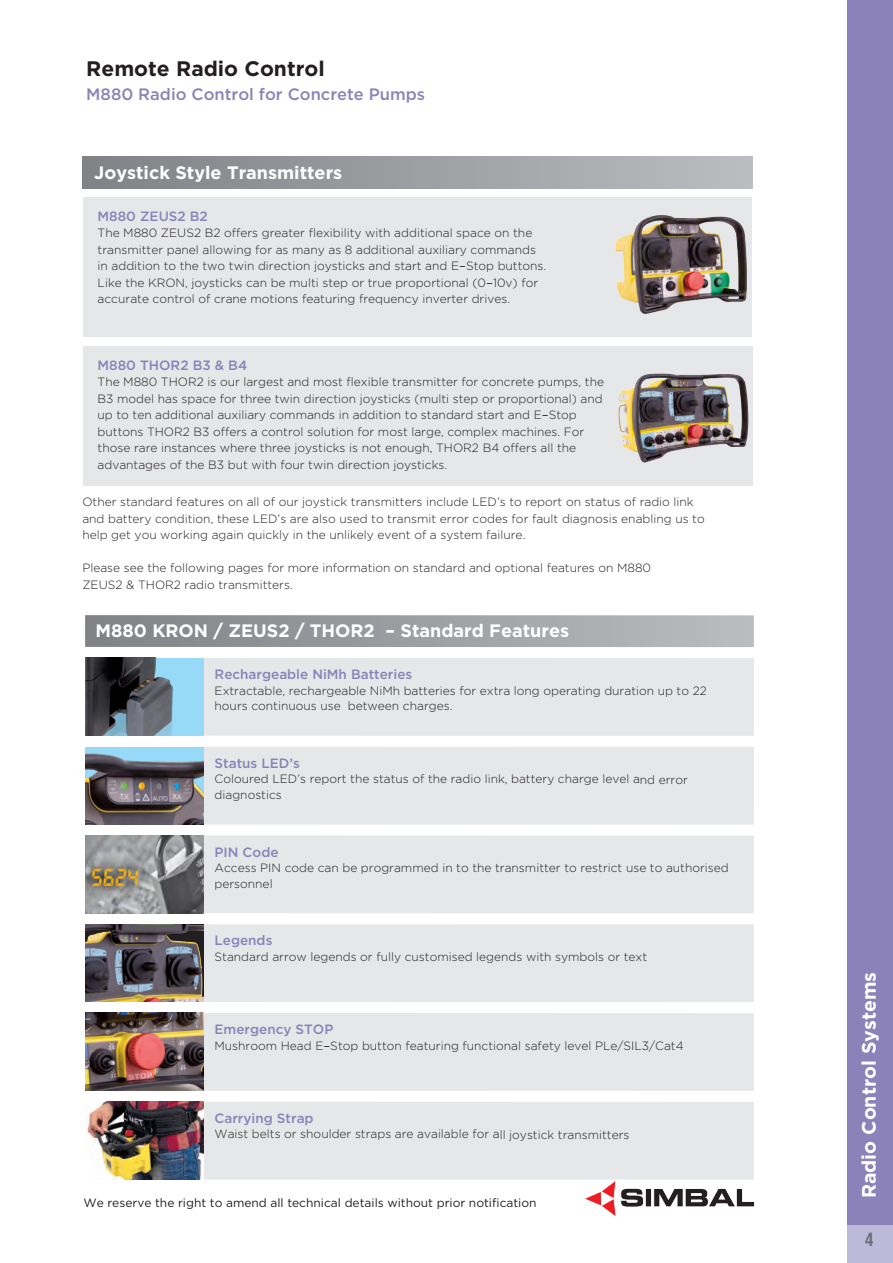
<style>
.page{position:relative;width:893px;height:1263px;background:#fff}
.page>*{position:absolute;margin:0;border:0;box-sizing:border-box;transform-origin:0 0}
.t1{font:700 21px "Gotham";color:#231f20}
.t2{font:700 19.5px "Gotham";color:#fff}
.t3{font:700 18px "Gotham";color:#fff}
.t4{font:700 condensed 18px "Swiss 721 BT";color:rgb(35 31 32/.5)}
.t5{font:500 16.5px "Gotham";color:#8b82b9}
.t6{font:500 13.5px "Gotham";color:#8b82b9}
.t7{font:300 12px/16.5px "Gotham";color:#231f20}
.t8{font:12px "Gotham";color:#231f20}
.s1{font-family:"Lucida Grande";font-weight:400}
</style>
<div class="page">
<div style="left:848px;top:0;width:45px;height:1263px;background:#8b82b9"></div>
<div style="left:848px;top:1225px;width:45px;height:38px;background:#bdb9d9"></div>
<svg style="left:585px;top:1181px;width:170px;height:36px"></svg>
<div style="left:85px;top:615px;width:669px;height:32px;background:linear-gradient(to right,#7f8184,#bbbcc0)"></div>
<div style="left:124px;top:658px;width:630px;height:78px;background:#e6e7e9"></div>
<div style="left:124px;top:747px;width:630px;height:78px;background:#e6e7e9"></div>
<div style="left:124px;top:835px;width:630px;height:78px;background:#e6e7e9"></div>
<div style="left:124px;top:924px;width:630px;height:78px;background:#e6e7e9"></div>
<div style="left:124px;top:1013px;width:630px;height:78px;background:#e6e7e9"></div>
<div style="left:124px;top:1102px;width:630px;height:78px;background:#e6e7e9"></div>
<div style="left:83px;top:198px;width:669px;height:139px;background:#e6e7e9"></div>
<div style="left:82px;top:156px;width:670px;height:32px;background:linear-gradient(to right,#7f8184,#bbbcc0)"></div>
<div style="left:83px;top:347px;width:669px;height:139px;background:#e6e7e9"></div>
<img style="left:85px;top:658px;width:119px;height:78px">
<img style="left:85px;top:747px;width:119px;height:77px">
<img style="left:85px;top:835px;width:119px;height:78px">
<img style="left:85px;top:924px;width:119px;height:78px">
<img style="left:85px;top:1013px;width:119px;height:78px">
<img style="left:87px;top:1102px;width:117px;height:77px">
<img style="left:615px;top:215px;width:132px;height:99px">
<img style="left:618px;top:373px;width:131px;height:90px">
<h1 class="t1" style="left:86px;top:57px;width:240px">Remote Radio Control</h1>
<h3 class="t5" style="left:86px;top:85px;width:340px">M880 Radio Control for Concrete Pumps</h3>
<h3 class="t3" style="left:94px;top:162px;width:250px">Joystick Style Transmitters</h3>
<p class="t6" style="left:98px;top:208px;width:112px">M880 ZEUS2 B2</p>
<p class="t7" style="left:98px;top:225px;width:450px">The M880 ZEUS2 B2 offers greater flexibility with additional space on the transmitter panel allowing for as many as 8 additional auxiliary commands in addition to the two twin direction joysticks and start and E<span class="s1">-</span>Stop buttons.<br>Like the KRON, joysticks can be multi step or true proportional (0<span class="s1">-</span>10v) for accurate control of crane motions featuring frequency inverter drives.</p>
<p class="t6" style="left:98px;top:357px;width:151px">M880 THOR2 B3 &amp; B4</p>
<p class="t7" style="left:98px;top:374px;width:508px">The M880 THOR2 is our largest and most flexible transmitter for concrete pumps, the B3 model has space for three twin direction joysticks (multi step or proportional) and up to ten additional auxiliary commands in addition to standard start and E<span class="s1">-</span>Stop buttons THOR2 B3 offers a control solution for most large, complex machines. For those rare instances where three joysticks is not enough, THOR2 B4 offers all the advantages of the B3 but with four twin direction joysticks.</p>
<p class="t7" style="left:82px;top:494px;width:624px">Other standard features on all of our joystick transmitters include LED’s to report on status of radio link and battery condition, these LED’s are also used to transmit error codes for fault diagnosis enabling us to help get you working again quickly in the unlikely event of a system failure.</p>
<p class="t7" style="left:82px;top:560px;width:570px">Please see the following pages for more information on standard and optional features on M880<br>ZEUS2 &amp; THOR2 radio transmitters.</p>
<h3 class="t3" style="left:96px;top:620px;width:475px">M880 KRON / ZEUS2 / THOR2 – Standard Features</h3>
<p class="t6" style="left:215px;top:667px;width:199px">Rechargeable NiMh Batteries</p>
<p class="t7" style="left:215px;top:682px;width:494px;line-height:15.6px">Extractable, rechargeable NiMh batteries for extra long operating duration up to 22 hours continuous use between charges.</p>
<p class="t6" style="left:215px;top:755px;width:87px">Status LED’s</p>
<p class="t7" style="left:215px;top:771px;width:475px;line-height:15.6px">Coloured LED’s report the status of the radio link, battery charge level and error diagnostics</p>
<p class="t6" style="left:215px;top:844px;width:66px">PIN Code</p>
<p class="t7" style="left:215px;top:860px;width:516px;line-height:15.5px">Access PIN code can be programmed in to the transmitter to restrict use to authorised personnel</p>
<p class="t6" style="left:215px;top:933px;width:59px">Legends</p>
<p class="t7" style="left:215px;top:948px;width:434px">Standard arrow legends or fully customised legends with symbols or text</p>
<p class="t6" style="left:215px;top:1021px;width:120px">Emergency STOP</p>
<p class="t7" style="left:215px;top:1037px;width:471px">Mushroom Head E<span class="s1">-</span>Stop button featuring functional safety level PLe/SIL3/Cat4</p>
<p class="t6" style="left:214px;top:1110px;width:101px">Carrying Strap</p>
<p class="t7" style="left:214px;top:1126px;width:416px">Waist belts or shoulder straps are available for all joystick transmitters</p>
<p class="t8" style="left:83px;top:1196px;width:455px">We reserve the right to amend all technical details without prior notification</p>
<h2 class="t2" style="left:858px;top:1198px;width:228px;rotate:-90deg">Radio Control Systems</h2>
<h3 class="t4" style="left:865px;top:1232px;width:10px">4</h3>
</div>
